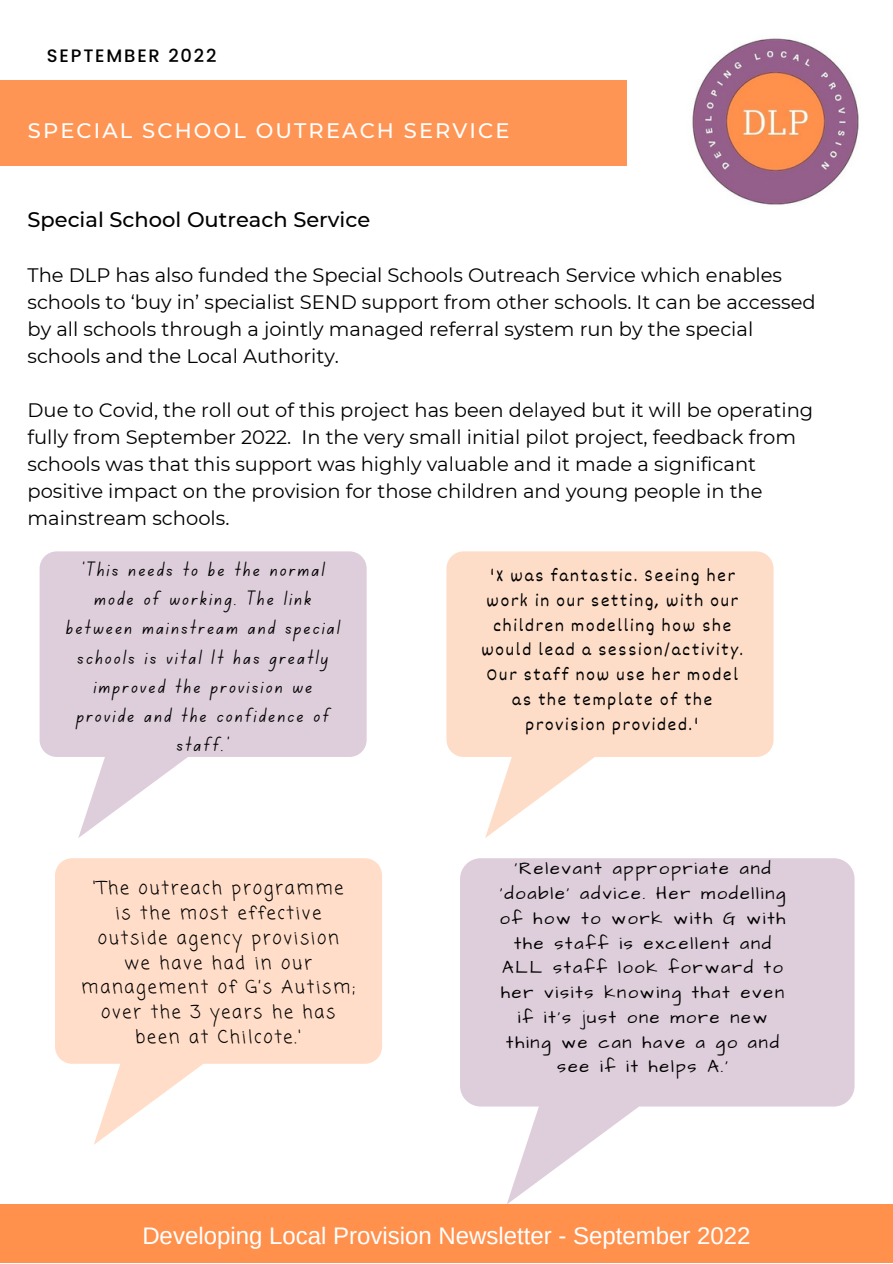
<style>
.page{position:relative;width:893px;height:1264px;background:#fff}
.page>*{position:absolute;margin:0;border:0;box-sizing:border-box;transform-origin:0 0}
.t1{font:24px "Arimo";color:#fff}
.t2{font:21px/29.2px "Canva School Font";letter-spacing:.1em;color:#000;text-align:center}
.t3{font:500 21px "Montserrat";color:#000}
.t4{font:500 21px "Montserrat";letter-spacing:.1em;color:#fff}
.t5{font:19.5px/27px "Montserrat";color:#000}
.t6{font:18px/24.8px "Architects Daughter";letter-spacing:.1em;color:#000;text-align:center}
.t7{font:18px/24.8px "Dekko";letter-spacing:.1em;color:#000;text-align:center}
.t8{font:18px/24.8px "Coming Soon";letter-spacing:.1em;color:#000;text-align:center}
.t9{font:500 18px "Poppins";letter-spacing:.1em;color:#000}
</style>
<div class="page">
<div style="left:0;top:80px;width:626px;height:86px;background:#ff9554"></div>
<svg style="left:460px;top:858px;width:394px;height:346px;fill:#decedb"></svg>
<div style="left:0;top:1204px;width:892px;height:58px;background:#ff914d"></div>
<svg style="left:40px;top:551px;width:326px;height:287px;fill:#decedb"></svg>
<svg style="left:55px;top:858px;width:327px;height:286px;fill:#ffddc8"></svg>
<img style="left:692px;top:38px;width:167px;height:167px">
<svg style="left:446px;top:551px;width:327px;height:287px;fill:#feddc8"></svg>
<p class="t9" style="left:47px;top:43px;width:171px">SEPTEMBER 2022</p>
<p class="t4" style="left:28px;top:117px;width:483px">SPECIAL SCHOOL OUTREACH SERVICE</p>
<p class="t3" style="left:27px;top:207px;width:344px">Special School Outreach Service</p>
<p class="t5" style="left:27px;top:262px;width:789px">The DLP has also funded the Special Schools Outreach Service which enables schools to ‘buy in’ specialist SEND support from other schools. It can be accessed by all schools through a jointly managed referral system run by the special schools and the Local Authority.</p>
<p class="t5" style="left:27px;top:397px;width:787px">Due to Covid, the roll out of this project has been delayed but it will be operating fully from September 2022. In the very small initial pilot project, feedback from schools was that this support was highly valuable and it made a significant positive impact on the provision for those children and young people in the mainstream schools.</p>
<p class="t2" style="left:66px;top:557px;width:275px">'This needs to be the normal mode of working. The link between mainstream and special schools is vital It has greatly improved the provision we provide and the confidence of staff.'</p>
<p class="t7" style="left:481px;top:562px;width:263px">'X was fantastic. Seeing her work in our setting, with our children modelling how she would lead a session/activity.<br>Our staff now use her model as the template of the provision provided.'</p>
<p class="t8" style="left:81px;top:877px;width:275px">'The outreach programme<br>is the most effective outside agency provision<br>we have had in our management of G’s Autism; over the 3 years he has been at Chilcote.'</p>
<p class="t6" style="left:499px;top:856px;width:287px">'Relevant appropriate and ‘doable’ advice. Her modelling of how to work with G with the staff is excellent and<br>ALL staff look forward to her visits knowing that even if it’s just one more new thing we can have a go and see if it helps A.'</p>
<p class="t1" style="left:142px;top:1222px;width:609px">Developing Local Provision Newsletter - September 2022</p>
</div>
